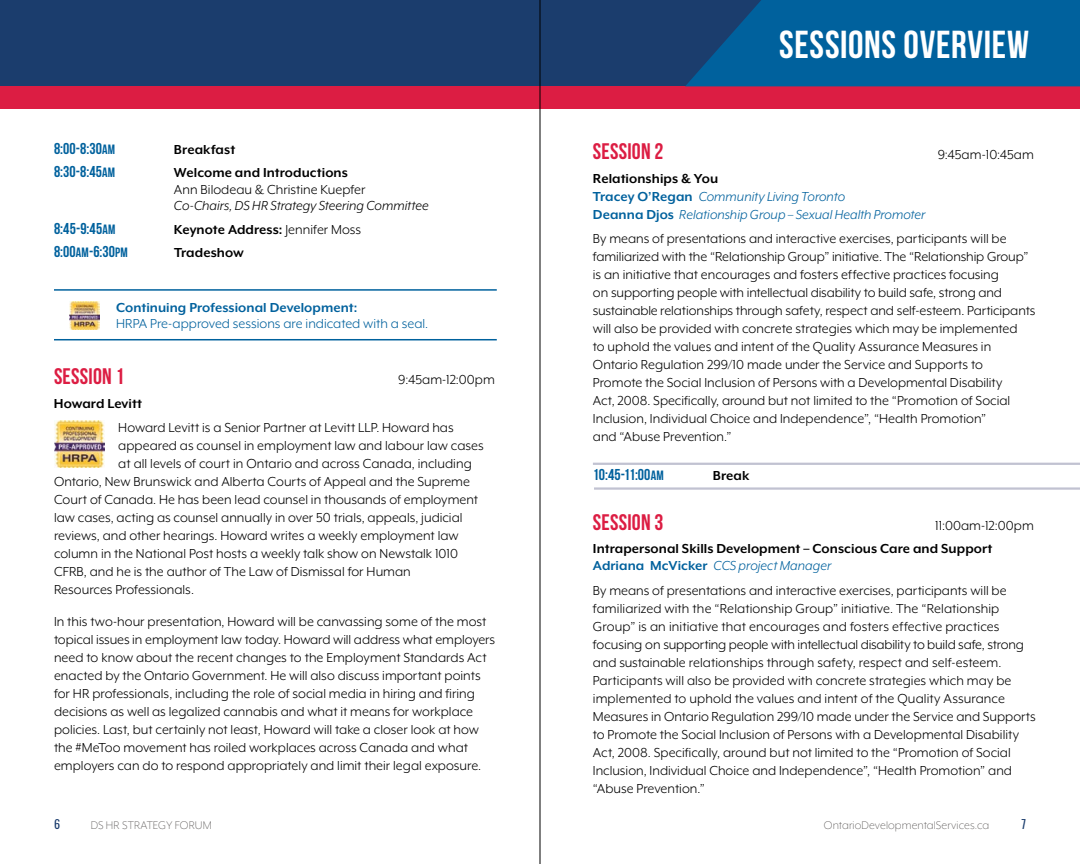
<style>
.page{position:relative;width:1080px;height:864px;background:#fff}
.page>*{position:absolute;margin:0;border:0;box-sizing:border-box;transform-origin:0 0}
.t1{font:39px "Bebas Neue";letter-spacing:.015em;color:#fff}
.t2{font:22.5px "Bebas Neue";letter-spacing:.01em;color:#dc1d43}
.t3{font:15.75px "Bebas Neue";letter-spacing:.005em;color:#00619d}
.t4{font:15px/18px "Mr Eaves XL Mod OT";color:#000}
.t5{font:700 15px/16.5px "Mr Eaves XL Mod OT";letter-spacing:.005em;color:#000}
.t6{font:italic 15px/18px "Mr Eaves XL Mod OT";letter-spacing:.005em;color:#00619d}
.t7{font:15px "Mr Eaves XL Mod OT";color:#00619d}
.t8{font:italic 15px "Mr Eaves XL Mod OT";letter-spacing:.005em;color:#000}
.t9{font:700 15px "Mr Eaves XL Mod OT";letter-spacing:.005em;color:#00619d}
.t10{font:300 12.75px "Mr Eaves XL Mod OT";letter-spacing:.01em;color:#53504f}
.t11{font:12px "Oswald";color:#1b3d6d}
.s1{font-size:13.5px}
.s2{font-weight:400}
.s3{font-weight:700;font-style:normal;color:#000}
.s4{font-weight:700;font-style:normal}
.s5{color:#00619d}
.s6{font-weight:400;font-style:italic;color:#00619d}
</style>
<div class="page">
<div style="left:0;top:78px;width:1080px;height:31px;background:#dc1d43"></div>
<div style="left:0;top:0;width:1080px;height:86px;background:#1b3d6d"></div>
<svg style="left:686px;top:0;width:394px;height:86px;background:#025d98"></svg>
<img style="left:54px;top:421px;width:51px;height:47px">
<hr style="left:593px;top:463px;width:487px;height:2px;background:#c1c2d1">
<hr style="left:594px;top:487px;width:486px;height:3px;background:#c1c2d1">
<img style="left:70px;top:302px;width:30px;height:28px">
<hr style="left:54px;top:289px;width:443px;height:2px;background:#00619d">
<hr style="left:54px;top:339px;width:443px;height:1px;background:#00619d">
<hr style="left:540px;top:0;width:1px;height:864px;background:#000">
<p class="t3" style="left:54px;top:140px;width:63px">8:00-8:30<span class="s1">AM</span></p>
<p class="t5" style="left:174px;top:141px;width:63px">Breakfast</p>
<p class="t3" style="left:54px;top:163px;width:63px">8:30-8:45<span class="s1">AM</span></p>
<p class="t5" style="left:174px;top:165px;width:175px">Welcome and Introductions</p>
<p class="t4" style="left:174px;top:180px;width:193px">Ann Bilodeau &amp; Christine Kuepfer</p>
<p class="t8" style="left:174px;top:198px;width:256px">Co-Chairs, DS HR Strategy Steering Committee</p>
<p class="t3" style="left:54px;top:219px;width:63px">8:45-9:45<span class="s1">AM</span></p>
<p class="t5" style="left:174px;top:221px;width:189px">Keynote Address: <span class="s2">Jennifer Moss</span></p>
<p class="t3" style="left:54px;top:243px;width:75px">8:00<span class="s1">AM</span>-6:30<span class="s1">PM</span></p>
<p class="t5" style="left:174px;top:244px;width:71px">Tradeshow</p>
<p class="t9" style="left:116px;top:300px;width:243px">Continuing Professional Development:</p>
<p class="t7" style="left:116px;top:316px;width:314px">HRPA Pre-approved sessions are indicated with a seal.</p>
<h2 class="t2" style="left:54px;top:364px;width:72px">SESSION 1</h2>
<p class="t4" style="left:398px;top:371px;width:98px">9:45am-12:00pm</p>
<p class="t5" style="left:54px;top:395px;width:90px">Howard Levitt</p>
<p class="t4" style="left:118px;top:419px;width:337px">Howard Levitt is a Senior Partner at Levitt LLP. Howard has</p>
<p class="t4" style="left:118px;top:437px;width:367px">appeared as counsel in employment law and labour law cases</p>
<p class="t4" style="left:118px;top:455px;width:355px">at all levels of court in Ontario and across Canada, including</p>
<p class="t4" style="left:54px;top:473px;width:418px">Ontario, New Brunswick and Alberta Courts of Appeal and the Supreme</p>
<p class="t4" style="left:54px;top:491px;width:426px">Court of Canada. He has been lead counsel in thousands of employment</p>
<p class="t4" style="left:54px;top:509px;width:410px">law cases, acting as counsel annually in over 50 trials, appeals, judicial</p>
<p class="t4" style="left:54px;top:527px;width:406px">reviews, and other hearings. Howard writes a weekly employment law</p>
<p class="t4" style="left:54px;top:545px;width:406px">column in the National Post hosts a weekly talk show on Newstalk 1010</p>
<p class="t4" style="left:54px;top:563px;width:358px">CFRB, and he is the author of The Law of Dismissal for Human</p>
<p class="t4" style="left:54px;top:581px;width:142px">Resources Professionals.</p>
<p class="t4" style="left:54px;top:612px;width:443px">In this two-hour presentation, Howard will be canvassing some of the most topical issues in employment law today. Howard will address what employers need to know about the recent changes to the Employment Standards Act enacted by the Ontario Government. He will also discuss important points for HR professionals, including the role of social media in hiring and firing decisions as well as legalized cannabis and what it means for workplace policies. Last, but certainly not least, Howard will take a closer look at how the #MeToo movement has roiled workplaces across Canada and what employers can do to respond appropriately and limit their legal exposure.</p>
<h1 class="t1" style="left:779px;top:24px;width:251px">SESSIONS OVERVIEW</h1>
<h2 class="t2" style="left:593px;top:139px;width:72px">SESSION 2</h2>
<p class="t4" style="left:938px;top:146px;width:98px">9:45am-10:45am</p>
<p class="t6" style="left:593px;top:169px;width:334px"><span class="s3">Relationships &amp; You<br></span><span class="s4">Tracey O’Regan</span> Community Living Toronto<br><span class="s4">Deanna Djos</span> Relationship Group – Sexual Health Promoter</p>
<p class="t4" style="left:593px;top:230px;width:444px">By means of presentations and interactive exercises, participants will be familiarized with the “Relationship Group” initiative. The “Relationship Group” is an initiative that encourages and fosters effective practices focusing<br>on supporting people with intellectual disability to build safe, strong and sustainable relationships through safety, respect and self-esteem. Participants will also be provided with concrete strategies which may be implemented<br>to uphold the values and intent of the Quality Assurance Measures in Ontario Regulation 299/10 made under the Service and Supports to Promote the Social Inclusion of Persons with a Developmental Disability<br>Act, 2008. Specifically, around but not limited to the “Promotion of Social Inclusion, Individual Choice and Independence”, “Health Promotion”<br>and “Abuse Prevention.”</p>
<p class="t3" style="left:593px;top:466px;width:72px">10:45-11:00<span class="s1">AM</span></p>
<p class="t5" style="left:713px;top:468px;width:38px">Break</p>
<h2 class="t2" style="left:593px;top:510px;width:72px">SESSION 3</h2>
<p class="t4" style="left:935px;top:517px;width:100px">11:00am-12:00pm</p>
<p class="t5" style="left:593px;top:541px;width:401px">Intrapersonal Skills Development – Conscious Care and Support<br><span class="s5">Adriana McVicker</span> <span class="s6">CCS project Manager</span></p>
<p class="t4" style="left:593px;top:581px;width:444px">By means of presentations and interactive exercises, participants will be familiarized with the “Relationship Group” initiative. The “Relationship Group” is an initiative that encourages and fosters effective practices focusing on supporting people with intellectual disability to build safe, strong and sustainable relationships through safety, respect and self-esteem.<br>Participants will also be provided with concrete strategies which may be implemented to uphold the values and intent of the Quality Assurance Measures in Ontario Regulation 299/10 made under the Service and Supports to Promote the Social Inclusion of Persons with a Developmental Disability Act, 2008. Specifically, around but not limited to the “Promotion of Social Inclusion, Individual Choice and Independence”, “Health Promotion” and “Abuse Prevention.”</p>
<p class="t11" style="left:54px;top:813px;width:8px">6</p>
<p class="t10" style="left:91px;top:818px;width:123px">DS HR STRATEGY FORUM</p>
<p class="t10" style="left:824px;top:818px;width:167px">OntarioDevelopmentalServices.ca</p>
<p class="t11" style="left:1021px;top:813px;width:6px">7</p>
</div>
